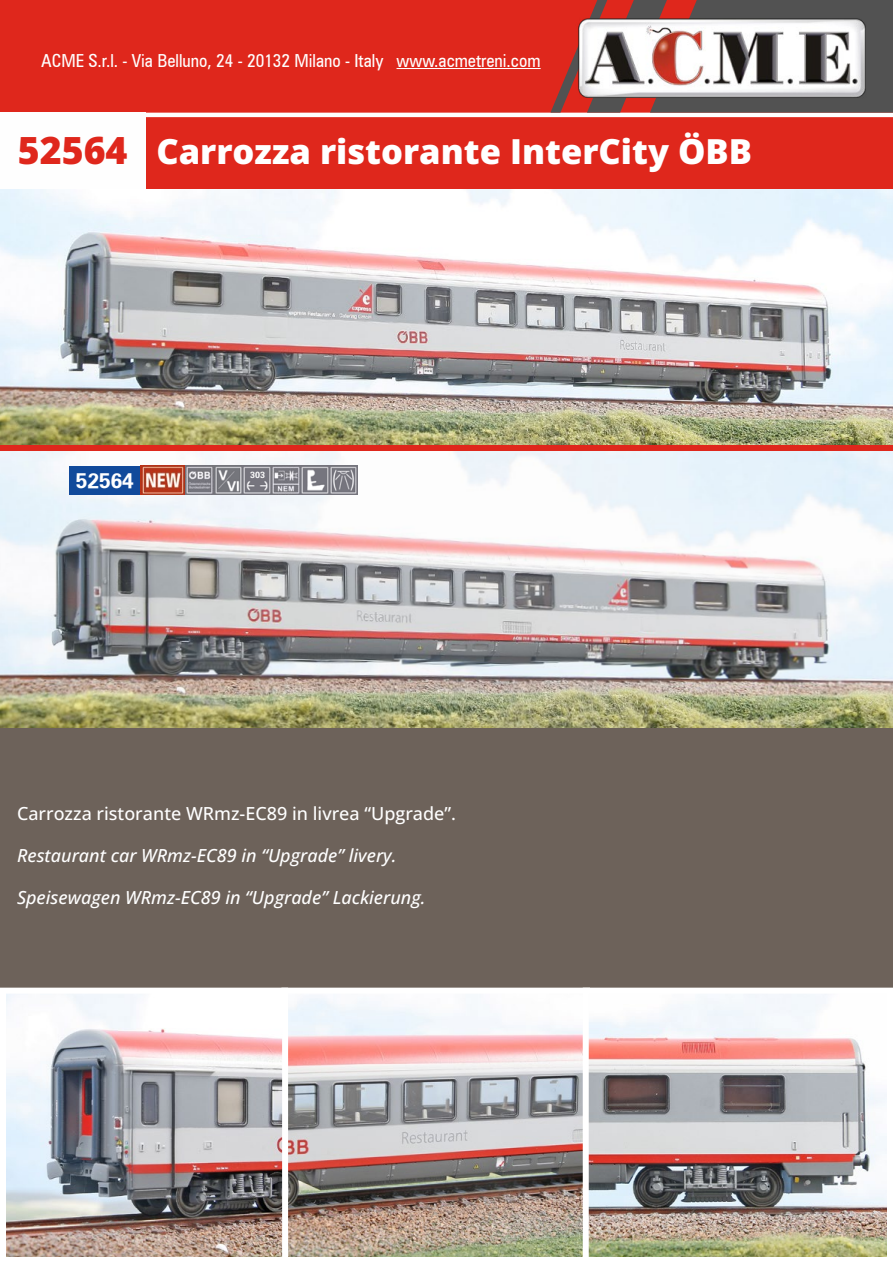
<style>
.page{position:relative;width:893px;height:1263px;background:#fff}
.page>*{position:absolute;margin:0;border:0;box-sizing:border-box;transform-origin:0 0}
.t1{font:800 34.5px "Open Sans";color:#fff}
.t2{font:21px "Zurich Bold BT";color:#fff}
.t3{font:italic 500 18px "Open Sans";color:#fff}
.t4{font:condensed 18px "Zurich BT";color:#fff}
.t5{font:500 18px "Open Sans";color:#fff}
.t6{font:9px "Zurich Bold BT";color:#fff}
.s1{font-size:37.5px;color:#df271c}
</style>
<div class="page">
<div style="left:0;top:0;width:893px;height:189px;background:#df271c"></div>
<hr style="left:88px;top:113px;width:805px;height:4px;background:#fefefe">
<div style="left:0;top:113px;width:145px;height:76px;background:#fefefe"></div>
<svg style="left:550px;top:0;width:343px;height:113px"></svg>
<img style="left:575px;top:17px;width:291px;height:82px">
<div style="left:0;top:727px;width:893px;height:306px;background:#6d625a"></div>
<hr style="left:397px;top:68px;width:144px;height:1px;background:#fff">
<img style="left:0;top:189px;width:893px;height:255px">
<img style="left:0;top:452px;width:893px;height:275px">
<img style="left:291px;top:987px;width:289px;height:270px">
<img style="left:580px;top:987px;width:313px;height:270px">
<img style="left:0;top:987px;width:291px;height:270px">
<div style="left:69px;top:466px;width:71px;height:28px;background:#114a9b"></div>
<img style="left:140px;top:466px;width:218px;height:28px">
<p class="t4" style="left:41px;top:49px;width:501px">ACME S.r.l. - Via Belluno, 24 - 20132 Milano - Italy www.acmetreni.com</p>
<h1 class="t1" style="left:18px;top:125px;width:736px"><span class="s1">52564</span> Carrozza ristorante InterCity ÖBB</h1>
<p class="t2" style="left:76px;top:468px;width:60px">52564</p>
<p class="t6" style="left:250px;top:470px;width:16px">303</p>
<p class="t5" style="left:17px;top:801px;width:440px">Carrozza ristorante WRmz-EC89 in livrea “Upgrade”.</p>
<p class="t3" style="left:17px;top:843px;width:381px">Restaurant car WRmz-EC89 in “Upgrade” livery.</p>
<p class="t3" style="left:17px;top:885px;width:410px">Speisewagen WRmz-EC89 in “Upgrade” Lackierung.</p>
</div>
